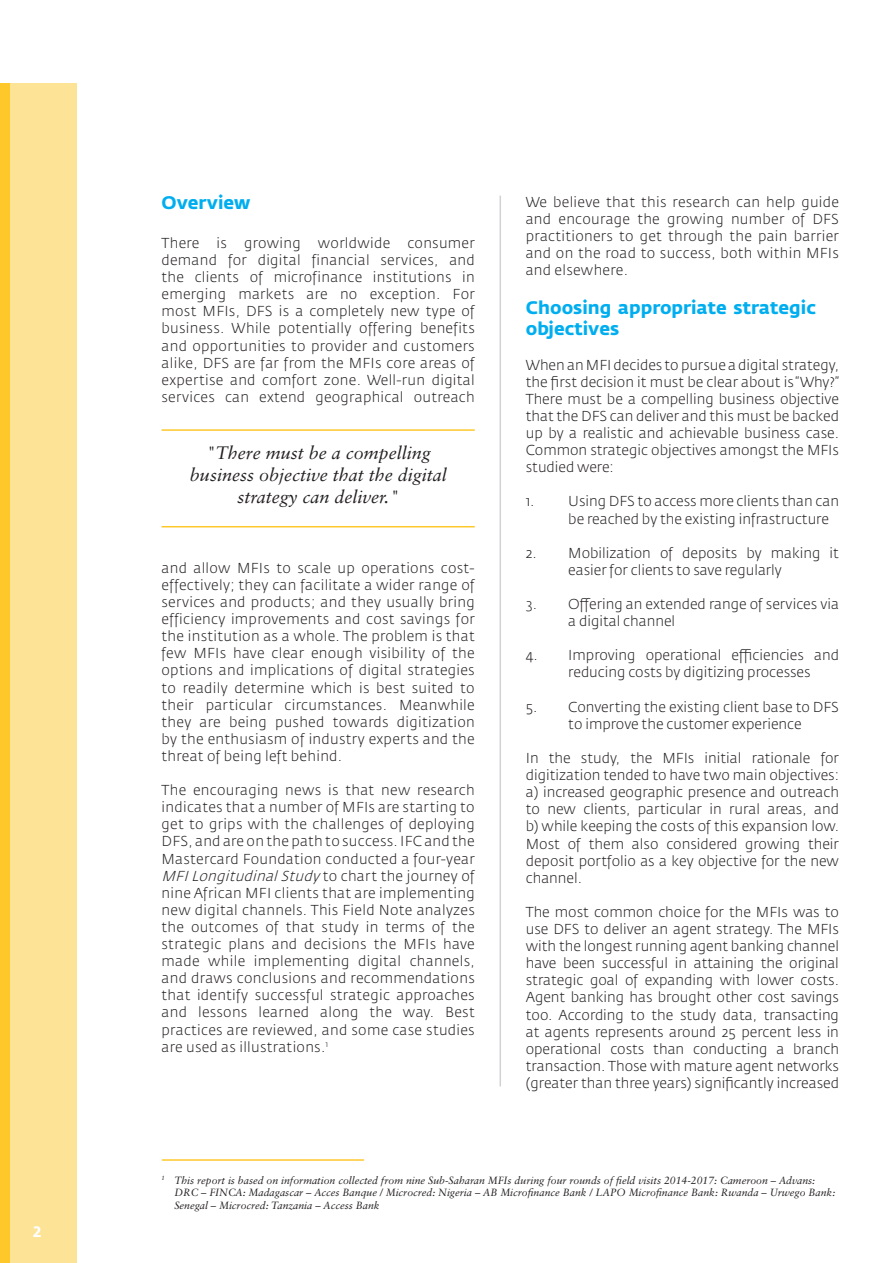
<style>
.page{position:relative;width:893px;height:1263px;background:#fff}
.page>*{position:absolute;margin:0;border:0;box-sizing:border-box;transform-origin:0 0}
.t1{font:italic 18px/21.6px "Sabon LT Std";color:#231f20;text-align:center}
.t2{font:700 18px/21.6px "Fedra Sans";color:#00aeef}
.t3{font:700 15px "Fedra Sans";color:#fff}
.t4{font:300 14.25px/17.1px "Fedra Sans Std";color:#231f20;text-align:justify}
.t5{font:italic 10.5px/12.6px "Sabon LT Std";color:#231f20}
.s1{font-style:italic}
</style>
<div class="page">
<div style="left:0;top:83px;width:77px;height:1180px;background:#fde395"></div>
<div style="left:0;top:83px;width:10px;height:1180px;background:#fec82b"></div>
<hr style="left:162px;top:1159px;width:201px;height:2px;background:#fec82b">
<hr style="left:499px;top:196px;width:2px;height:890px;background:#d1d2d4">
<hr style="left:162px;top:526px;width:313px;height:1px;background:#fec82b">
<hr style="left:162px;top:429px;width:313px;height:2px;background:#fec82b">
<p class="t3" style="left:33px;top:1223px;width:10px">2</p>
<p class="t2" style="left:162px;top:192px;width:90px">Overview</p>
<p class="t4" style="left:162px;top:234px;width:315px">There is growing worldwide consumer demand for digital financial services, and the clients of microfinance institutions in emerging markets are no exception. For most MFIs, DFS is a completely new type of business. While potentially offering benefits and opportunities to provider and customers alike, DFS are far from the MFIs core areas of expertise and comfort zone. Well-run digital services can extend geographical outreach</p>
<p class="t1" style="left:190px;top:442px;width:258px">"There must be a compelling business objective that the digital strategy can deliver."</p>
<p class="t4" style="left:162px;top:559px;width:315px">and allow MFIs to scale up operations cost&shy;effectively; they can facilitate a wider range of services and products; and they usually bring efficiency improvements and cost savings for the institution as a whole. The problem is that few MFIs have clear enough visibility of the options and implications of digital strategies to readily determine which is best suited to their particular circumstances. Meanwhile they are being pushed towards digitization by the enthusiasm of industry experts and the threat of being left behind.</p>
<p class="t4" style="left:162px;top:782px;width:315px">The encouraging news is that new research indicates that a number of MFIs are starting to get to grips with the challenges of deploying DFS, and are on the path to success. IFC and the Mastercard Foundation conducted a four-year <span class="s1">MFILongitudinalStudy</span>t o c h a r t t h e j o u r n e y o f nine African MFI clients that are implementing new digital channels. This Field Note analyzes the outcomes of that study in terms of the strategic plans and decisions the MFIs have made while implementing digital channels, and draws conclusions and recommendations that identify successful strategic approaches and lessons learned along the way. Best practices are reviewed, and some case studies are used as illustrations.<sup>1</sup></p>
<p class="t4" style="left:526px;top:193px;width:315px">We believe that this research can help guide and encourage the growing number of DFS practitioners to get through the pain barrier and on the road to success, both within MFIs and elsewhere.</p>
<p class="t2" style="left:526px;top:297px;width:292px">Choosing appropriate strategic objectives</p>
<p class="t4" style="left:526px;top:356px;width:315px">When an MFI decides to pursue a digital strategy, the first decision it must be clear about is “Why?” There must be a compelling business objective that the DFS can deliver and this must be backed up by a realistic and achievable business case.<br>Common strategic objectives amongst the MFIs studied were:</p>
<p class="t4" style="left:568px;top:493px;width:272px;text-indent:-43px">1. Using DFS to access more clients than can be reached by the existing infrastructure</p>
<p class="t4" style="left:568px;top:544px;width:272px;text-indent:-43px">2. Mobilization of deposits by making it easier for clients to save regularly</p>
<p class="t4" style="left:568px;top:595px;width:272px;text-indent:-43px">3. Offering an extended range of services via a digital channel</p>
<p class="t4" style="left:568px;top:647px;width:272px;text-indent:-43px">4. Improving operational efficiencies and reducing costs by digitizing processes</p>
<p class="t4" style="left:526px;top:698px;width:315px;text-align:center">5. Converting the existing client base to DFS to improve the customer experience</p>
<p class="t4" style="left:526px;top:749px;width:315px">In the study, the MFIs initial rationale for digitization tended to have two main objectives: a) increased geographic presence and outreach to new clients, particular in rural areas, and b) while keeping the costs of this expansion low.<br>Most of them also considered growing their deposit portfolio as a key objective for the new channel.</p>
<p class="t4" style="left:526px;top:903px;width:315px">The most common choice for the MFIs was to use DFS to deliver an agent strategy. The MFIs with the longest running agent banking channel have been successful in attaining the original strategic goal of expanding with lower costs.<br>Agent banking has brought other cost savings too. According to the study data, transacting at agents represents around 25 percent less in operational costs than conducting a branch transaction. Those with mature agent networks (greater than three years) significantly increased</p>
<p class="t5" style="left:174px;top:1174px;width:662px;text-indent:-13px"><sup>1</sup> This report is based on information collected from nine Sub-Saharan MFIs during four rounds of field visits 2014-2017: Cameroon – Advans:<br>DRC – FINCA: Madagascar – Acces Banque / Microcred: Nigeria – AB Microfinance Bank / LAPO Microfinance Bank: Rwanda – Urwego Bank:<br>Senegal – Microcred: Tanzania – Access Bank</p>
</div>
